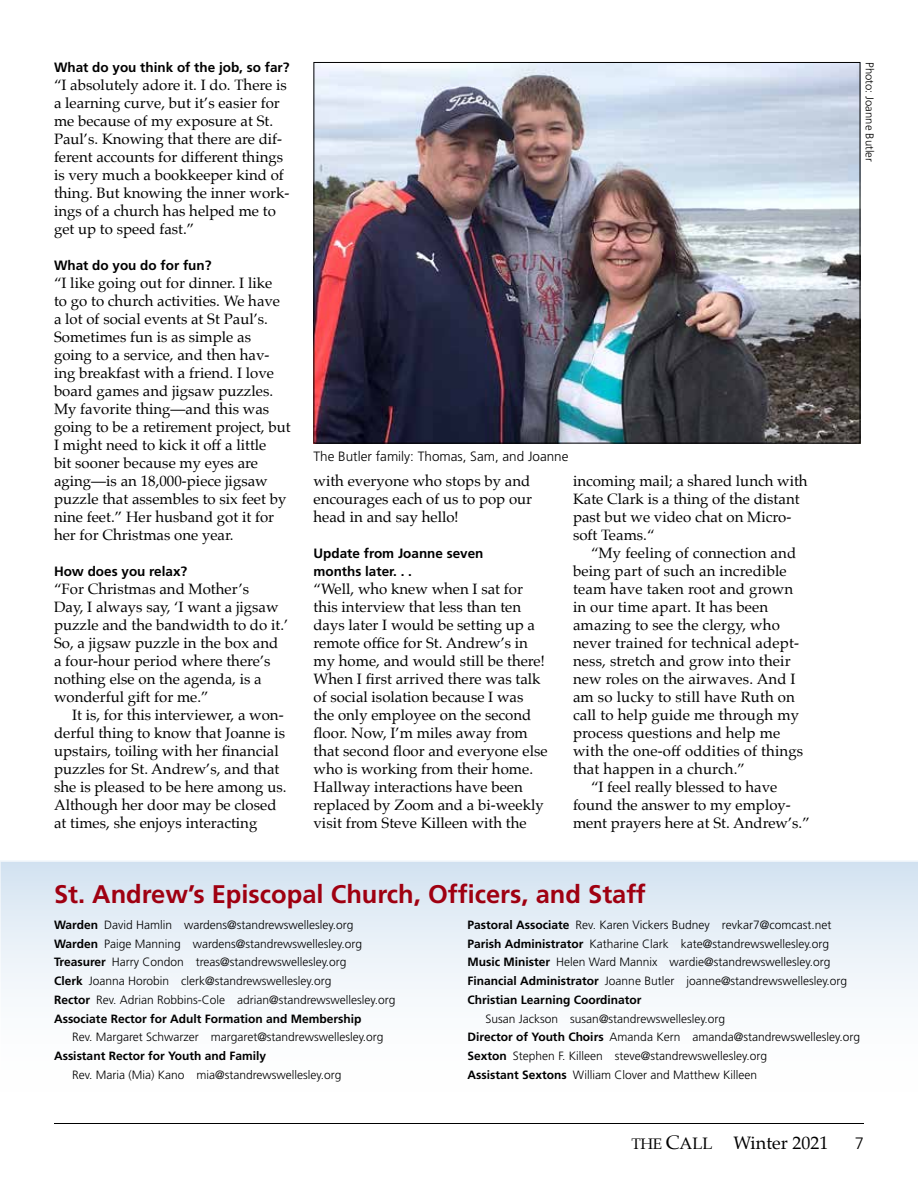
<style>
.page{position:relative;width:918px;height:1188px;background:#fff}
.page>*{position:absolute;margin:0;border:0;box-sizing:border-box;transform-origin:0 0}
.t1{font:700 25.5px "Frutiger";color:#9f0011}
.t2{font:18px "Palatino";color:#000}
.t3{font:300 16.5px "Frutiger";color:#000}
.t4{font:15px/18px "Palatino";color:#000}
.t5{font:700 13.5px/18px "Frutiger";color:#000}
.t6{font:300 13.5px "Frutiger";color:#000}
.t7{font:300 12px/18.8px "Frutiger";color:#000}
.t8{font:700 12px "Frutiger";color:#000}
.t9{font:300 11.25px "Frutiger";color:#000}
.s1{font-weight:700}
.s2{font-family:"Palatino Roman SC850";font-size:15.3px}
.s3{font-family:"Palatino Roman SC850";font-size:19.5px}
.s4{font-family:"Palatino Roman SC850";font-size:16.65px}
</style>
<div class="page">
<hr style="left:54px;top:1123px;width:810px;height:1px;background:#000">
<svg style="left:0;top:861px;width:918px;height:132px"></svg>
<img style="left:316px;top:64px;width:542px;height:378px">
<p class="t5" style="left:54px;top:58px;width:237px">What do you think of the job, so far?</p>
<p class="t4" style="left:54px;top:76px;width:237px">“I absolutely adore it. I do. There is a learning curve, but it’s easier for me because of my exposure at St.<br>Paul’s. Knowing that there are dif&shy;ferent accounts for different things is very much a bookkeeper kind of thing. But knowing the inner work&shy;ings of a church has helped me to get up to speed fast.”</p>
<p class="t5" style="left:54px;top:256px;width:159px">What do you do for fun?</p>
<p class="t4" style="left:54px;top:274px;width:238px">“I like going out for dinner. I like<br>to go to church activities. We have a lot of social events at St Paul’s.<br>Sometimes fun is as simple as going to a service, and then hav&shy;ing breakfast with a friend. I love board games and jigsaw puzzles.<br>My favorite thing—and this was going to be a retirement project, but<br>I might need to kick it off a little<br>bit sooner because my eyes are aging—is an 18,000-piece jigsaw puzzle that assembles to six feet by nine feet.” Her husband got it for her for Christmas one year.</p>
<p class="t5" style="left:54px;top:562px;width:135px">How does you relax?</p>
<p class="t4" style="left:54px;top:580px;width:236px">“For Christmas and Mother’s<br>Day, I always say, ‘I want a jigsaw puzzle and the bandwidth to do it.’<br>So, a jigsaw puzzle in the box and a four-hour period where there’s nothing else on the agenda, is a wonderful gift for me.”</p>
<p class="t4" style="left:54px;top:706px;width:234px;text-indent:18px">It is, for this interviewer, a won&shy;derful thing to know that Joanne is upstairs, toiling with her financial puzzles for St. Andrew’s, and that she is pleased to be here among us.<br>Although her door may be closed at times, she enjoys interacting</p>
<p class="t6" style="left:314px;top:449px;width:257px">The Butler family: Thomas, Sam, and Joanne</p>
<p class="t4" style="left:314px;top:472px;width:220px">with everyone who stops by and encourages each of us to pop our head in and say hello!</p>
<p class="t5" style="left:314px;top:544px;width:172px">Update from Joanne seven months later. . .</p>
<p class="t4" style="left:314px;top:580px;width:236px">“Well, who knew when I sat for this interview that less than ten days later I would be setting up a remote office for St. Andrew’s in my home, and would still be there!<br>When I first arrived there was talk of social isolation because I was the only employee on the second floor. Now, I’m miles away from that second floor and everyone else who is working from their home.<br>Hallway interactions have been replaced by Zoom and a bi-weekly visit from Steve Killeen with the</p>
<p class="t4" style="left:573px;top:472px;width:236px">incoming mail; a shared lunch with<br>Kate Clark is a thing of the distant past but we video chat on Micro&shy;soft Teams.“</p>
<p class="t4" style="left:591px;top:544px;width:207px">“My feeling of connection and</p>
<p class="t4" style="left:573px;top:562px;width:215px">being part of such an incredible</p>
<p class="t4" style="left:573px;top:580px;width:222px">team have taken root and grown</p>
<p class="t4" style="left:573px;top:598px;width:197px">in our time apart. It has been</p>
<p class="t4" style="left:573px;top:616px;width:208px">amazing to see the clergy, who</p>
<p class="t4" style="left:573px;top:634px;width:228px">never trained for technical adept-</p>
<p class="t4" style="left:573px;top:652px;width:219px">ness, stretch and grow into their</p>
<p class="t4" style="left:573px;top:670px;width:224px">new roles on the airwaves. And I</p>
<p class="t4" style="left:573px;top:688px;width:224px">am so lucky to still have Ruth on</p>
<p class="t4" style="left:573px;top:706px;width:228px">call to help guide me through my</p>
<p class="t4" style="left:573px;top:724px;width:209px">process questions and help me</p>
<p class="t4" style="left:573px;top:742px;width:232px">with the one-off oddities of things</p>
<p class="t4" style="left:573px;top:760px;width:174px">that happen in a church.”</p>
<p class="t4" style="left:591px;top:778px;width:188px">“I feel really blessed to have</p>
<p class="t4" style="left:573px;top:796px;width:219px">found the answer to my employ-</p>
<p class="t4" style="left:573px;top:814px;width:238px">ment prayers here at St. Andrew’s.”</p>
<h1 class="t1" style="left:54px;top:879px;width:593px">St. Andrew’s Episcopal Church, Officers, and Staff</h1>
<p class="t9" style="left:876px;top:62px;width:101px;rotate:90deg">Photo: Joanne Butler</p>
<p class="t7" style="left:54px;top:915px;width:343px"><span class="s1">Warden</span> David Hamlin wardens@standrewswellesley.org <span class="s1">Warden</span> Paige Manning wardens@standrewswellesley.org <span class="s1">Treasurer</span> Harry Condon treas@standrewswellesley.org<br><span class="s1">Clerk</span> Joanna Horobin clerk@standrewswellesley.org<br><span class="s1">Rector</span> Rev. Adrian Robbins-Cole adrian@standrewswellesley.org <span class="s1">Associate Rector for Adult Formation and Membership</span></p>
<p class="t7" style="left:72px;top:1028px;width:313px">Rev. Margaret Schwarzer margaret@standrewswellesley.org</p>
<p class="t8" style="left:54px;top:1049px;width:214px">Assistant Rector for Youth and Family</p>
<p class="t7" style="left:72px;top:1065px;width:271px">Rev. Maria (Mia) Kano mia@standrewswellesley.org</p>
<p class="t7" style="left:468px;top:915px;width:381px"><span class="s1">Pastoral Associate</span> Rev. Karen Vickers Budney revkar7@comcast.net <span class="s1">Parish Administrator</span> Katharine Clark kate@standrewswellesley.org <span class="s1">Music Minister</span> Helen Ward Mannix wardie@standrewswellesley.org <span class="s1">Financial Administrator</span> Joanne Butler joanne@standrewswellesley.org <span class="s1">Christian Learning Coordinator</span></p>
<p class="t7" style="left:468px;top:1009px;width:394px;text-indent:18px">Susan Jackson susan@standrewswellesley.org<br><span class="s1">Director of Youth Choirs</span> Amanda Kern amanda@standrewswellesley.org <span class="s1">Sexton</span> Stephen F. Killeen steve@standrewswellesley.org<br><span class="s1">Assistant Sextons</span> William Clover and Matthew Killeen</p>
<p class="t2" style="left:631px;top:1128px;width:198px"><span class="s2">the</span> <span class="s3">C</span><span class="s4">all</span> Winter 2021</p>
<p class="t3" style="left:855px;top:1134px;width:11px">7</p>
</div>
